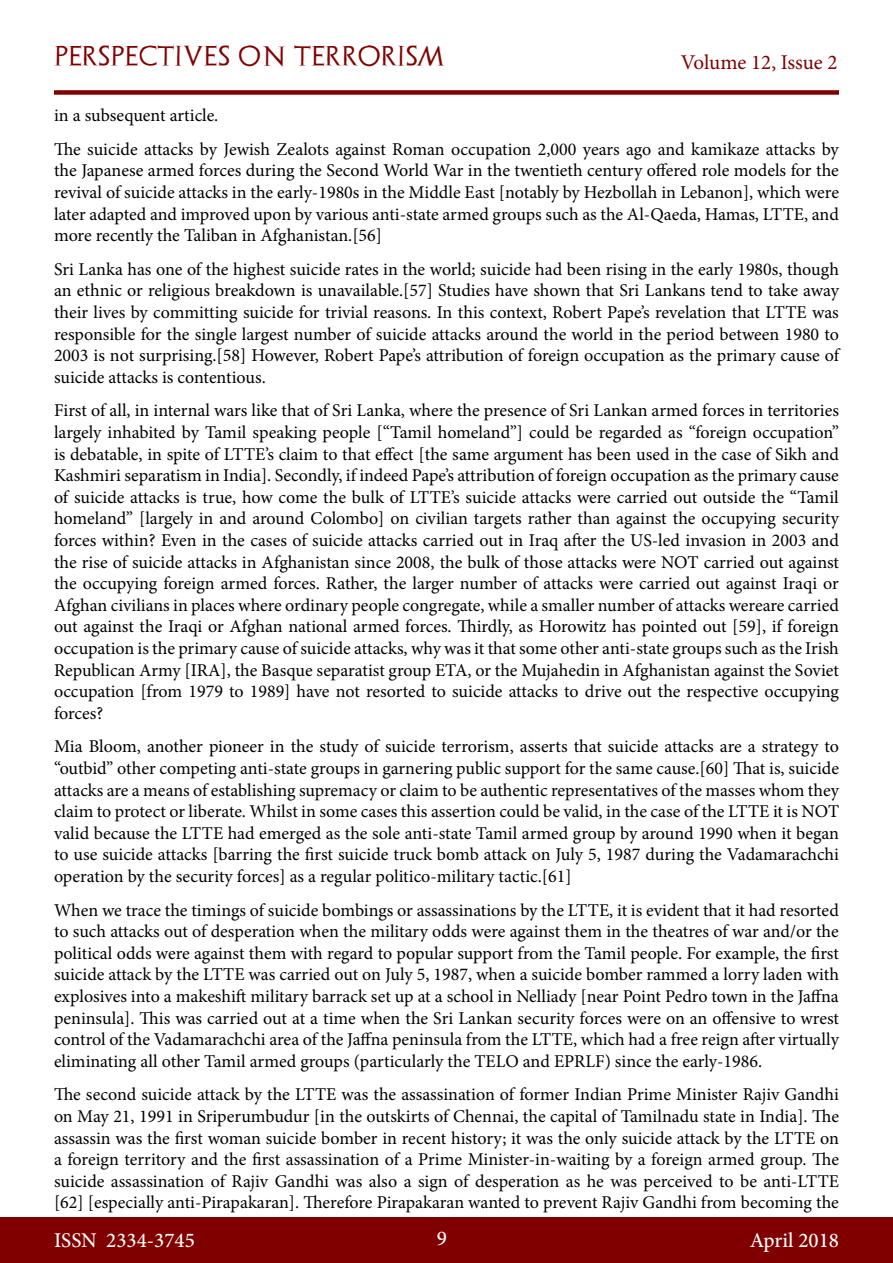
<style>
.page{position:relative;width:893px;height:1263px;background:#fff}
.page>*{position:absolute;margin:0;border:0;box-sizing:border-box;transform-origin:0 0}
.t1{font:500 21px "Minion Pro";color:#fff}
.t2{font:21px "Archeologicaps";letter-spacing:.045em;color:#800000}
.t3{font:21px "Minion Pro";letter-spacing:-.005em;color:#800000}
.t4{font:18px/21.6px "Minion Pro";color:#000;text-align:justify}
</style>
<div class="page">
<div style="left:0;top:1217px;width:893px;height:46px;background:#800000"></div>
<div style="left:54px;top:90px;width:785px;height:5px;background:#800000"></div>
<p class="t2" style="left:54px;top:43px;width:392px">PERSPECTIVES ON TERRORISM</p>
<p class="t3" style="left:681px;top:48px;width:158px">Volume 12, Issue 2</p>
<p class="t4" style="left:54px;top:99px;width:786px;line-height:33.6px">in a subsequent article.<br>The suicide attacks by Jewish Zealots against Roman occupation 2,000 years ago and kamikaze attacks by</p>
<p class="t4" style="left:54px;top:160px;width:786px">the Japanese armed forces during the Second World War in the twentieth century offered role models for the revival of suicide attacks in the early-1980s in the Middle East [notably by Hezbollah in Lebanon], which were later adapted and improved upon by various anti-state armed groups such as the Al-Qaeda, Hamas, LTTE, and more recently the Taliban in Afghanistan.[56]</p>
<p class="t4" style="left:54px;top:258px;width:787px">Sri Lanka has one of the highest suicide rates in the world; suicide had been rising in the early 1980s, though an ethnic or religious breakdown is unavailable.[57] Studies have shown that Sri Lankans tend to take away their lives by committing suicide for trivial reasons. In this context, Robert Pape’s revelation that LTTE was responsible for the single largest number of suicide attacks around the world in the period between 1980 to 2003 is not surprising.[58] However, Robert Pape’s attribution of foreign occupation as the primary cause of suicide attacks is contentious.</p>
<p class="t4" style="left:54px;top:400px;width:787px">First of all, in internal wars like that of Sri Lanka, where the presence of Sri Lankan armed forces in territories largely inhabited by Tamil speaking people [“Tamil homeland”] could be regarded as “foreign occupation” is debatable, in spite of LTTE’s claim to that effect [the same argument has been used in the case of Sikh and Kashmiri separatism in India]. Secondly, if indeed Pape’s attribution of foreign occupation as the primary cause of suicide attacks is true, how come the bulk of LTTE’s suicide attacks were carried out outside the “Tamil homeland” [largely in and around Colombo] on civilian targets rather than against the occupying security forces within? Even in the cases of suicide attacks carried out in Iraq after the US-led invasion in 2003 and the rise of suicide attacks in Afghanistan since 2008, the bulk of those attacks were NOT carried out against the occupying foreign armed forces. Rather, the larger number of attacks were carried out against Iraqi or Afghan civilians in places where ordinary people congregate, while a smaller number of attacks wereare carried out against the Iraqi or Afghan national armed forces. Thirdly, as Horowitz has pointed out [59], if foreign occupation is the primary cause of suicide attacks, why was it that some other anti-state groups such as the Irish Republican Army [IRA], the Basque separatist group ETA, or the Mujahedin in Afghanistan against the Soviet occupation [from 1979 to 1989] have not resorted to suicide attacks to drive out the respective occupying forces?</p>
<p class="t4" style="left:54px;top:736px;width:787px">Mia Bloom, another pioneer in the study of suicide terrorism, asserts that suicide attacks are a strategy to “outbid” other competing anti-state groups in garnering public support for the same cause.[60] That is, suicide attacks are a means of establishing supremacy or claim to be authentic representatives of the masses whom they claim to protect or liberate. Whilst in some cases this assertion could be valid, in the case of the LTTE it is NOT valid because the LTTE had emerged as the sole anti-state Tamil armed group by around 1990 when it began to use suicide attacks [barring the first suicide truck bomb attack on July 5, 1987 during the Vadamarachchi operation by the security forces] as a regular politico-military tactic.[61]</p>
<p class="t4" style="left:54px;top:899px;width:786px">When we trace the timings of suicide bombings or assassinations by the LTTE, it is evident that it had resorted to such attacks out of desperation when the military odds were against them in the theatres of war and/or the political odds were against them with regard to popular support from the Tamil people. For example, the first suicide attack by the LTTE was carried out on July 5, 1987, when a suicide bomber rammed a lorry laden with explosives into a makeshift military barrack set up at a school in Nelliady [near Point Pedro town in the Jaffna peninsula]. This was carried out at a time when the Sri Lankan security forces were on an offensive to wrest control of the Vadamarachchi area of the Jaffna peninsula from the LTTE, which had a free reign after virtually eliminating all other Tamil armed groups (particularly the TELO and EPRLF) since the early-1986.</p>
<p class="t4" style="left:54px;top:1084px;width:787px">The second suicide attack by the LTTE was the assassination of former Indian Prime Minister Rajiv Gandhi on May 21, 1991 in Sriperumbudur [in the outskirts of Chennai, the capital of Tamilnadu state in India]. The assassin was the first woman suicide bomber in recent history; it was the only suicide attack by the LTTE on a foreign territory and the first assassination of a Prime Minister-in-waiting by a foreign armed group. The suicide assassination of Rajiv Gandhi was also a sign of desperation as he was perceived to be anti-LTTE [62] [especially anti-Pirapakaran]. Therefore Pirapakaran wanted to prevent Rajiv Gandhi from becoming the</p>
<p class="t1" style="left:54px;top:1226px;width:142px">ISSN 2334-3745</p>
<p class="t1" style="left:437px;top:1224px;width:12px">9</p>
<p class="t1" style="left:750px;top:1226px;width:91px">April 2018</p>
</div>
